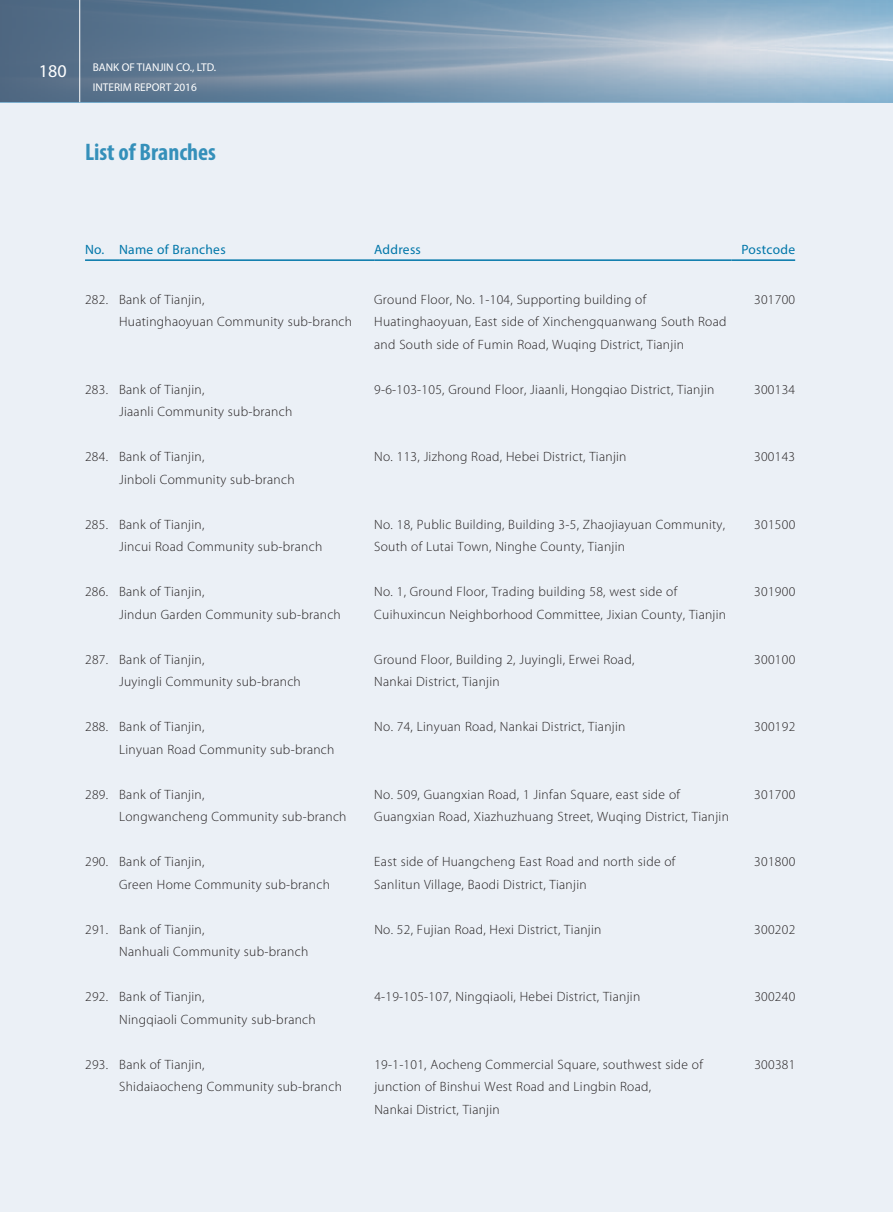
<style>
.page{position:relative;width:893px;height:1212px;background:#ebf0f6}
.page>*{position:absolute;margin:0;border:0;box-sizing:border-box;transform-origin:0 0}
.t1{font:700 condensed 24px "Myriad Pro";color:#3590ba}
.t2{font:18px "Myriad Pro";color:#fff}
.t3{font:300 13.5px/22.5px "Myriad Pro";letter-spacing:.02em;color:#231f20}
.t4{font:13.5px "Myriad Pro";letter-spacing:.02em;color:#0076a9}
.t5{font:11.25px/19.5px "Myriad Pro";color:#fff}
</style>
<div class="page">
<svg style="left:0;top:0;width:892px;height:102px;background:#7f99af"></svg>
<hr style="left:79px;top:0;width:1px;height:102px;background:#fff">
<hr style="left:892px;top:0;width:1px;height:102px;background:#fff">
<hr style="left:85px;top:259px;width:34px;height:2px;background:#0076a9">
<hr style="left:119px;top:259px;width:255px;height:2px;background:#0076a9">
<hr style="left:374px;top:259px;width:357px;height:2px;background:#0076a9">
<hr style="left:731px;top:259px;width:64px;height:2px;background:#0076a9">
<h2 class="t2" style="left:39px;top:60px;width:29px">180</h2>
<p class="t5" style="left:93px;top:58px;width:125px">BANK OF TIANJIN CO., LTD.<br>INTERIM REPORT 2016</p>
<h1 class="t1" style="left:85px;top:137px;width:132px">List of Branches</h1>
<p class="t4" style="left:85px;top:241px;width:142px">No. Name of Branches</p>
<p class="t4" style="left:374px;top:241px;width:48px">Address</p>
<p class="t4" style="left:741px;top:241px;width:55px">Postcode</p>
<p class="t3" style="left:119px;top:288px;width:235px;text-indent:-34px">282. Bank of Tianjin,<br>Huatinghaoyuan Community sub-branch</p>
<p class="t3" style="left:374px;top:288px;width:354px">Ground Floor, No. 1-104, Supporting building of<br>Huatinghaoyuan, East side of Xinchengquanwang South Road and South side of Fumin Road, Wuqing District, Tianjin</p>
<p class="t3" style="left:754px;top:288px;width:43px">301700</p>
<p class="t3" style="left:119px;top:378px;width:175px;text-indent:-34px">283. Bank of Tianjin,<br>Jiaanli Community sub-branch</p>
<p class="t3" style="left:374px;top:378px;width:342px">9-6-103-105, Ground Floor, Jiaanli, Hongqiao District, Tianjin</p>
<p class="t3" style="left:754px;top:378px;width:43px">300134</p>
<p class="t3" style="left:119px;top:446px;width:177px;text-indent:-34px">284. Bank of Tianjin,<br>Jinboli Community sub-branch</p>
<p class="t3" style="left:374px;top:446px;width:254px">No. 113, Jizhong Road, Hebei District, Tianjin</p>
<p class="t3" style="left:754px;top:446px;width:43px">300143</p>
<p class="t3" style="left:119px;top:513px;width:205px;text-indent:-34px">285. Bank of Tianjin,<br>Jincui Road Community sub-branch</p>
<p class="t3" style="left:374px;top:513px;width:352px">No. 18, Public Building, Building 3-5, Zhaojiayuan Community,<br>South of Lutai Town, Ninghe County, Tianjin</p>
<p class="t3" style="left:754px;top:513px;width:43px">301500</p>
<p class="t3" style="left:119px;top:581px;width:223px;text-indent:-34px">286. Bank of Tianjin,<br>Jindun Garden Community sub-branch</p>
<p class="t3" style="left:374px;top:581px;width:353px">No. 1, Ground Floor, Trading building 58, west side of<br>Cuihuxincun Neighborhood Committee, Jixian County, Tianjin</p>
<p class="t3" style="left:754px;top:581px;width:43px">301900</p>
<p class="t3" style="left:119px;top:648px;width:183px;text-indent:-34px">287. Bank of Tianjin,<br>Juyingli Community sub-branch</p>
<p class="t3" style="left:374px;top:648px;width:262px">Ground Floor, Building 2, Juyingli, Erwei Road,<br>Nankai District, Tianjin</p>
<p class="t3" style="left:754px;top:648px;width:43px">300100</p>
<p class="t3" style="left:119px;top:716px;width:217px;text-indent:-34px">288. Bank of Tianjin,<br>Linyuan Road Community sub-branch</p>
<p class="t3" style="left:374px;top:716px;width:253px">No. 74, Linyuan Road, Nankai District, Tianjin</p>
<p class="t3" style="left:754px;top:716px;width:43px">300192</p>
<p class="t3" style="left:119px;top:783px;width:229px;text-indent:-34px">289. Bank of Tianjin,<br>Longwancheng Community sub-branch</p>
<p class="t3" style="left:374px;top:783px;width:356px">No. 509, Guangxian Road, 1 Jinfan Square, east side of<br>Guangxian Road, Xiazhuzhuang Street, Wuqing District, Tianjin</p>
<p class="t3" style="left:754px;top:783px;width:43px">301700</p>
<p class="t3" style="left:119px;top:851px;width:212px;text-indent:-34px">290. Bank of Tianjin,<br>Green Home Community sub-branch</p>
<p class="t3" style="left:374px;top:851px;width:303px">East side of Huangcheng East Road and north side of<br>Sanlitun Village, Baodi District, Tianjin</p>
<p class="t3" style="left:754px;top:851px;width:43px">301800</p>
<p class="t3" style="left:119px;top:918px;width:191px;text-indent:-34px">291. Bank of Tianjin,<br>Nanhuali Community sub-branch</p>
<p class="t3" style="left:374px;top:918px;width:229px">No. 52, Fujian Road, Hexi District, Tianjin</p>
<p class="t3" style="left:754px;top:918px;width:43px">300202</p>
<p class="t3" style="left:119px;top:986px;width:198px;text-indent:-34px">292. Bank of Tianjin,<br>Ningqiaoli Community sub-branch</p>
<p class="t3" style="left:374px;top:986px;width:267px">4-19-105-107, Ningqiaoli, Hebei District, Tianjin</p>
<p class="t3" style="left:754px;top:986px;width:43px">300240</p>
<p class="t3" style="left:119px;top:1053px;width:224px;text-indent:-34px">293. Bank of Tianjin,<br>Shidaiaocheng Community sub-branch</p>
<p class="t3" style="left:374px;top:1053px;width:330px">19-1-101, Aocheng Commercial Square, southwest side of junction of Binshui West Road and Lingbin Road,<br>Nankai District, Tianjin</p>
<p class="t3" style="left:754px;top:1053px;width:43px">300381</p>
</div>
